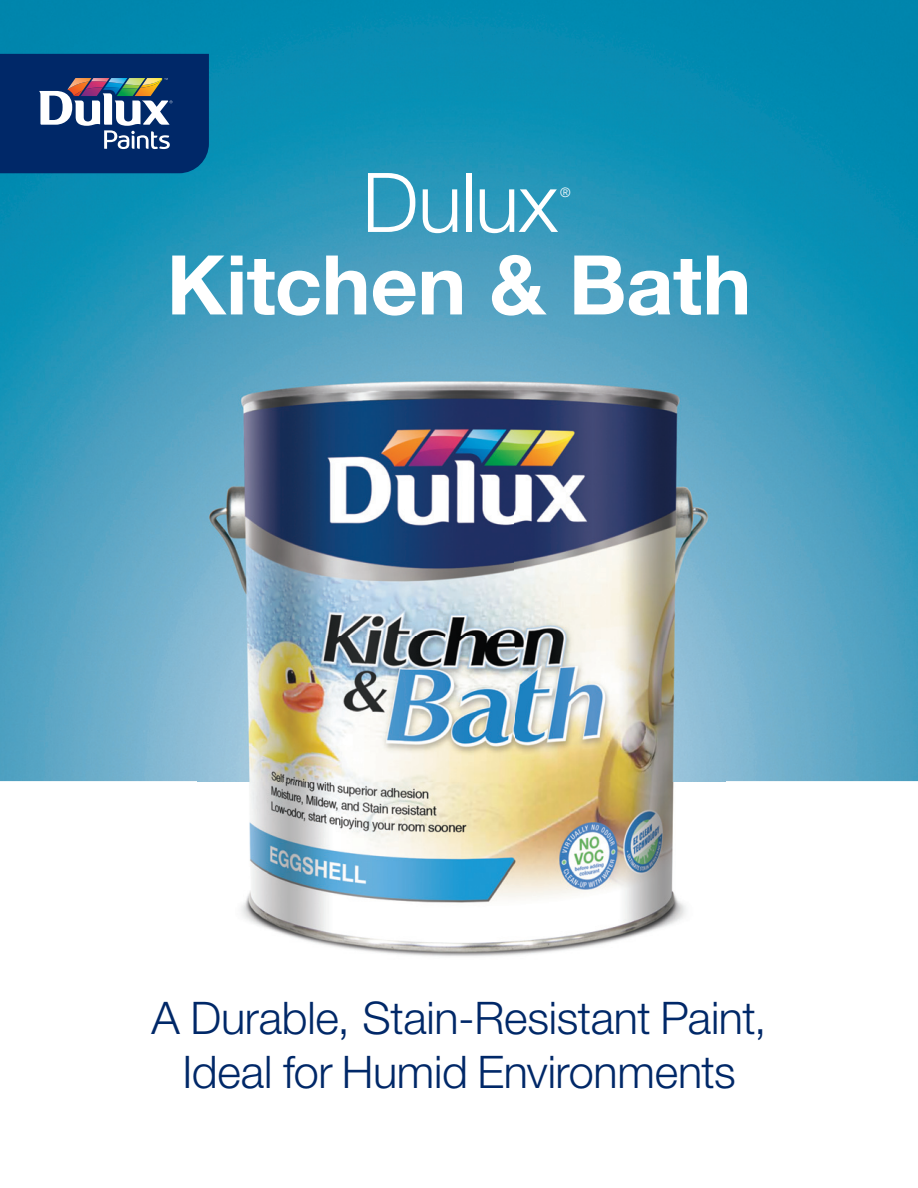
<style>
.page{position:relative;width:918px;height:1188px;background:#fff}
.page>*{position:absolute;margin:0;border:0;box-sizing:border-box;transform-origin:0 0}
.t1{font:700 82.5px "Helvetica Neue LT Std";letter-spacing:-.005em;color:#fff}
.t2{font:300 82.5px "Helvetica Neue LT Std";letter-spacing:-.01em;color:#fff}
.t3{font:300 45px/54px "Helvetica Neue LT Std";letter-spacing:-.005em;color:#002868;text-align:center}
.t4{font:300 13.05px "Helvetica Neue LT Std";color:#fff}
</style>
<div class="page">
<img style="left:0;top:0;width:918px;height:781px">
<img style="left:198px;top:350px;width:528px;height:607px">
<svg style="left:0;top:54px;width:209px;height:119px;background:#234478"></svg>
<h1 class="t2" style="left:362px;top:173px;width:198px">Dulux</h1>
<p class="t4" style="left:560px;top:188px;width:12px">®</p>
<h1 class="t1" style="left:167px;top:255px;width:586px">Kitchen &amp; Bath</h1>
<p class="t3" style="left:151px;top:996px;width:617px">A Durable, Stain-Resistant Paint,<br>Ideal for Humid Environments</p>
</div>
